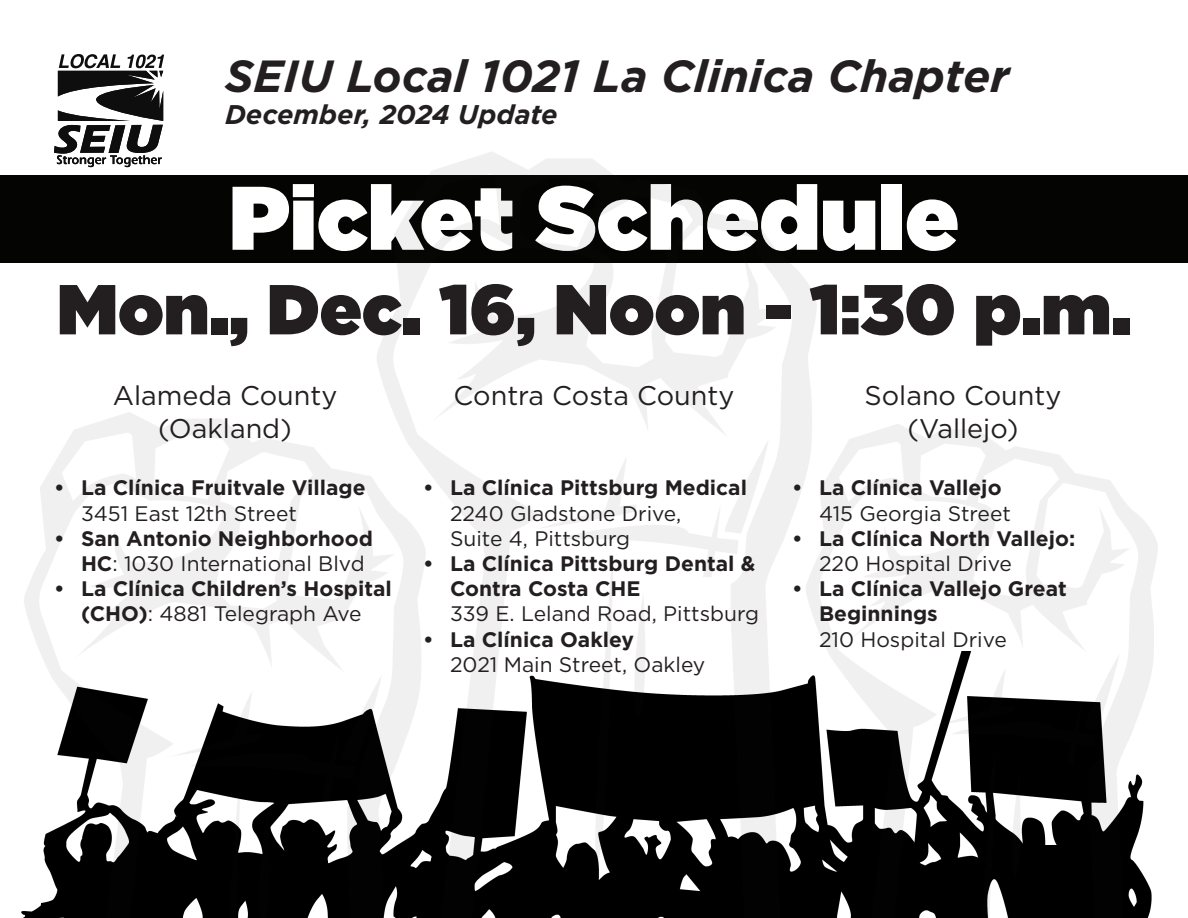
<style>
.page{position:relative;width:1188px;height:918px;background:#fff}
.page>*{position:absolute;margin:0;border:0;box-sizing:border-box;transform-origin:0 0}
.t1{font:900 90px "Gotham HTF";color:#fff}
.t2{font:900 70.5px "Gotham HTF";color:#231f20}
.t3{font:italic 700 45px "Gotham HTF";color:#231f20}
.t4{font:27px/32.4px "Gotham HTF";color:#231f20;text-align:center}
.t5{font:italic 700 27px "Gotham HTF";color:#231f20}
.t6{font:700 21px/25.2px "Gotham HTF";color:#231f20}
.t7{font:21px/25.2px "Gotham HTF";color:#231f20}
.s1{font-weight:400}
</style>
<div class="page">
<img style="left:0;top:54px;width:1188px;height:864px">
<h3 class="t3" style="left:225px;top:50px;width:786px">SEIU Local 1021 La Clinica Chapter</h3>
<p class="t5" style="left:225px;top:99px;width:334px">December, 2024 Update</p>
<h1 class="t1" style="left:229px;top:166px;width:732px">Picket Schedule</h1>
<h2 class="t2" style="left:57px;top:269px;width:1076px">Mon., Dec. 16, Noon - 1:30 p.m.</h2>
<p class="t4" style="left:113px;top:379px;width:226px">Alameda County (Oakland)</p>
<p class="t6" style="left:54px;top:475px;width:313px">• La Clínica Fruitvale Village</p>
<p class="t7" style="left:81px;top:500px;width:217px">3451 East 12th Street</p>
<p class="t6" style="left:81px;top:525px;width:294px;text-indent:-27px">• San Antonio Neighborhood<br>HC<span class="s1">: 1030 International Blvd</span></p>
<p class="t6" style="left:54px;top:576px;width:339px;text-align:center">• La Clínica Children’s Hospital (CHO)<span class="s1">: 4881 Telegraph Ave</span></p>
<p class="t4" style="left:865px;top:379px;width:198px">Solano County (Vallejo)</p>
<p class="t6" style="left:792px;top:475px;width:211px">• La Clínica Vallejo</p>
<p class="t7" style="left:819px;top:500px;width:193px">415 Georgia Street</p>
<p class="t6" style="left:792px;top:525px;width:285px">• La Clínica North Vallejo:</p>
<p class="t7" style="left:819px;top:551px;width:194px">220 Hospital Drive</p>
<p class="t6" style="left:819px;top:576px;width:249px;text-indent:-27px">• La Clínica Vallejo Great<br>Beginnings</p>
<p class="t7" style="left:819px;top:626px;width:189px">210 Hospital Drive</p>
<p class="t4" style="left:454px;top:379px;width:282px">Contra Costa County</p>
<p class="t6" style="left:423px;top:475px;width:326px">• La Clínica Pittsburg Medical</p>
<p class="t7" style="left:450px;top:500px;width:233px">2240 Gladstone Drive,<br>Suite 4, Pittsburg</p>
<p class="t6" style="left:450px;top:550px;width:307px;text-indent:-27px">• La Clínica Pittsburg Dental &amp;<br>Contra Costa CHE</p>
<p class="t7" style="left:450px;top:601px;width:311px">339 E. Leland Road, Pittsburg</p>
<p class="t6" style="left:423px;top:626px;width:213px">• La Clínica Oakley</p>
<p class="t7" style="left:450px;top:651px;width:257px">2021 Main Street, Oakley</p>
</div>
